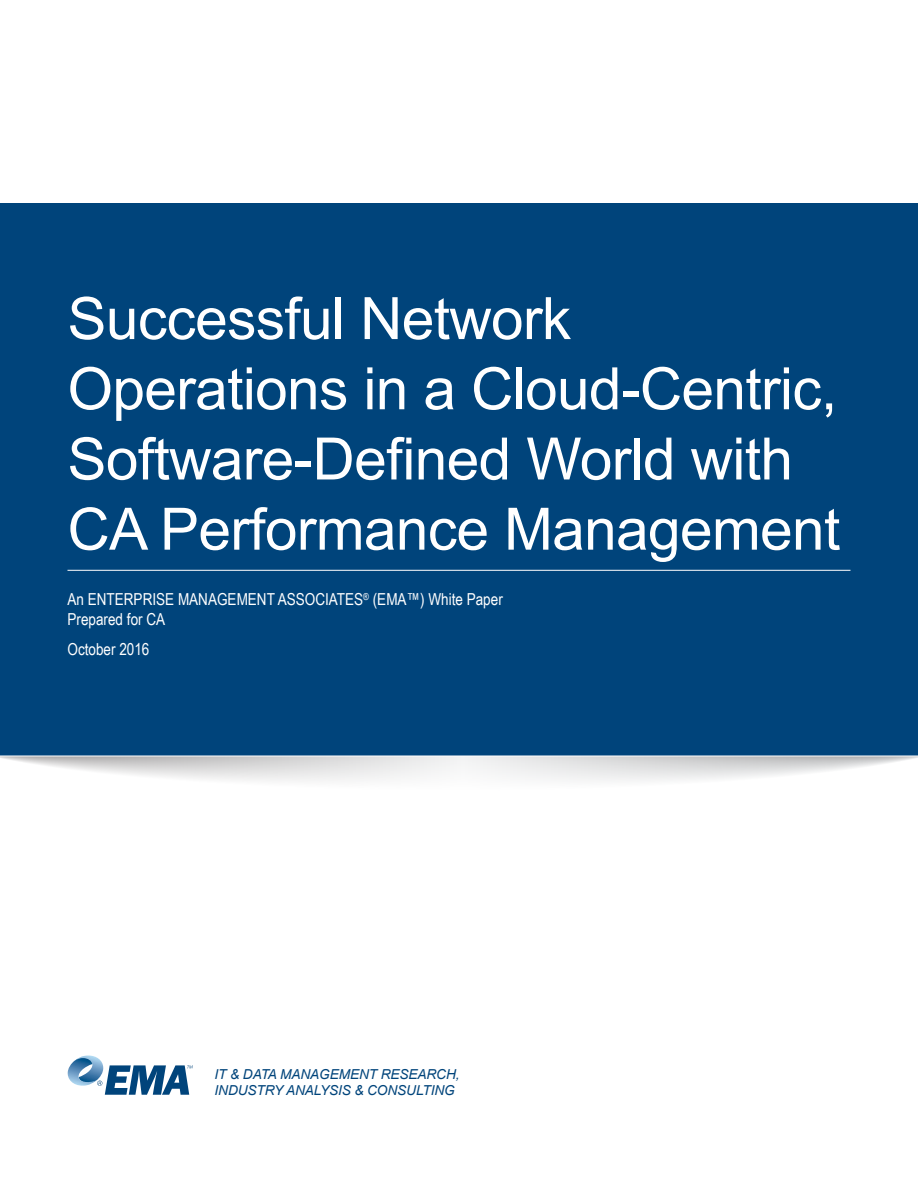
<style>
.page{position:relative;width:918px;height:1188px;background:#fff}
.page>*{position:absolute;margin:0;border:0;box-sizing:border-box;transform-origin:0 0}
.Cover_Header{font:58.5px/70.2px "Arial";letter-spacing:-.01em;color:#fff}
.Cover_info{font:16.5px/19.8px "Arial Narrow";color:#fff}
.t1{font:italic 13.65px/16.2px "Arial";letter-spacing:-.01em;color:#00447b}
</style>
<div class="page">
<svg style="left:0;top:756px;width:918px;height:25px"></svg>
<svg style="left:67px;top:1056px;width:126px;height:39px"></svg>
<div style="left:0;top:203px;width:918px;height:553px;background:#00447b"></div>
<hr style="left:68px;top:570px;width:782px;height:1px;background:#fff">
<p class="Cover_Header" style="left:68px;top:284px;width:774px">Successful Network<br>Operations in a Cloud-Centric,<br>Software-Defined World with<br>CA Performance Management</p>
<p class="Cover_info" style="left:68px;top:589px;width:437px">An ENTERPRISE MANAGEMENT ASSOCIATES<sup>®</sup> (EMA™) White Paper<br>Prepared for CA</p>
<p class="Cover_info" style="left:68px;top:638px;width:83px">October 2016</p>
<p class="t1" style="left:215px;top:1066px;width:247px">IT &amp; DATA MANAGEMENT RESEARCH,<br>INDUSTRY ANALYSIS &amp; CONSULTING</p>
</div>
